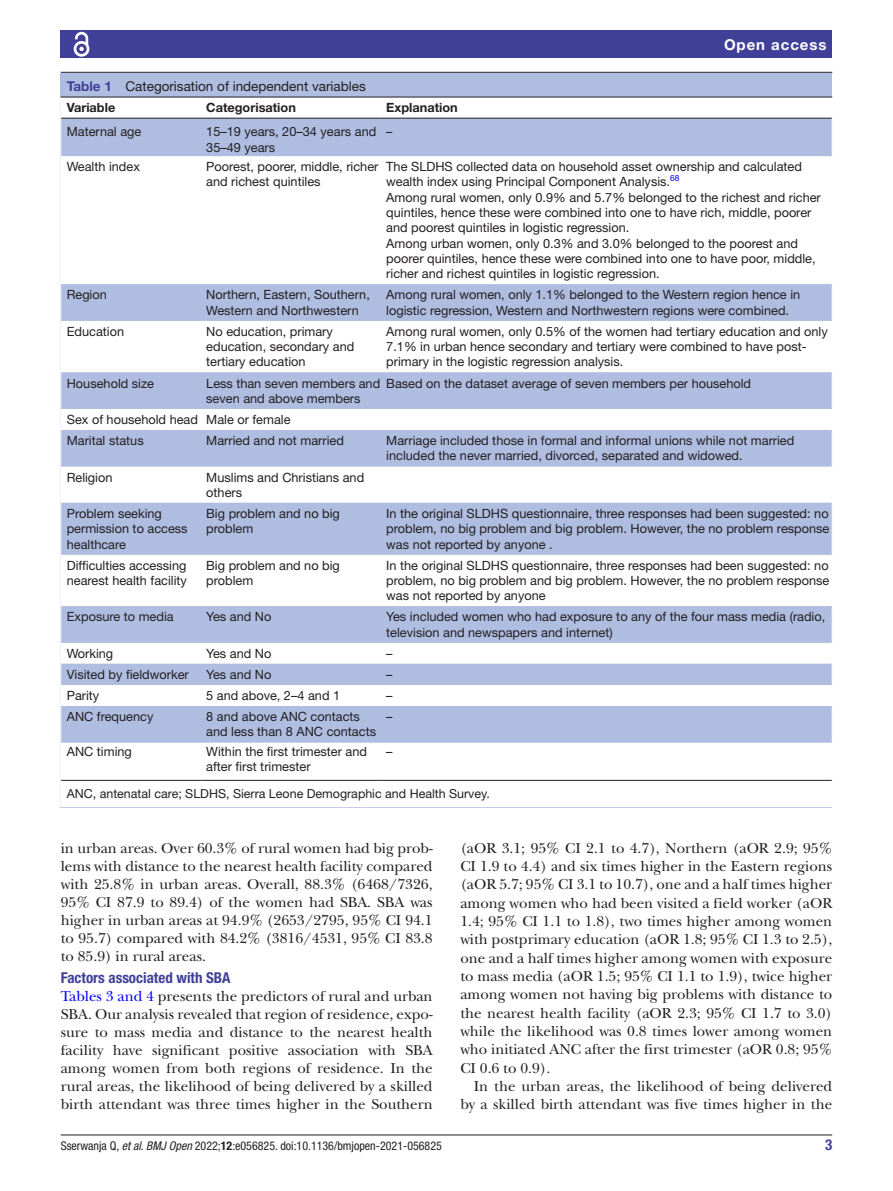
<style>
.page{position:relative;width:893px;height:1191px;background:#fff}
.page>*{position:absolute;margin:0;border:0;box-sizing:border-box;transform-origin:0 0}
.t1{font:15px/18.3px "New Baskerville";color:#231f20;text-align:justify}
.t2{font:700 condensed 15px "Helvetica Neue LT Std";color:#414099}
.t3{font:700 15px "Helvetica Neue LT Std";letter-spacing:.065em;color:#fff}
.t4{font:13.5px "Helvetica Neue LT Std";color:#231f20}
.t5{font:12.75px/15.3px "Helvetica Neue LT Std";color:#231f20}
.t6{font:700 12.75px "Helvetica Neue LT Std";color:#231f20}
.t7{font:12.45px "Helvetica Neue LT Std";color:#231f20}
.t8{font:condensed 12px "Helvetica Neue LT Std";color:#231f20}
.t9{font:8.4px "Helvetica Neue LT Std";color:#00f}
.s1{font-weight:700;color:#414099}
.s2{color:#00f}
.s3{font-style:italic}
.s4{font-weight:700}
</style>
<div class="page">
<hr style="left:61px;top:1134px;width:771px;height:1px;background:#231f20">
<div style="left:61px;top:31px;width:771px;height:27px;background:#414099"></div>
<svg style="left:73px;top:31px;width:17px;height:26px"></svg>
<div style="left:61px;top:73px;width:771px;height:734px;background:#afbde1"></div>
<hr style="left:61px;top:72px;width:771px;height:1px;background:#231f20">
<div style="left:61px;top:98px;width:771px;height:709px;background:#fff"></div>
<svg style="left:61px;top:119px;width:771px;height:623px;fill:#fff"></svg>
<hr style="left:61px;top:97px;width:139px;height:1px;background:#231f20">
<hr style="left:61px;top:118px;width:139px;height:1px;background:#231f20">
<hr style="left:200px;top:97px;width:180px;height:1px;background:#231f20">
<hr style="left:200px;top:118px;width:180px;height:1px;background:#231f20">
<hr style="left:380px;top:97px;width:452px;height:1px;background:#231f20">
<hr style="left:380px;top:118px;width:452px;height:1px;background:#231f20">
<hr style="left:61px;top:780px;width:139px;height:1px;background:#231f20">
<hr style="left:200px;top:780px;width:180px;height:1px;background:#231f20">
<hr style="left:380px;top:780px;width:452px;height:1px;background:#231f20">
<svg style="left:60px;top:97px;width:1px;height:21px"></svg>
<svg style="left:60px;top:409px;width:1px;height:21px"></svg>
<svg style="left:60px;top:642px;width:1px;height:64px"></svg>
<svg style="left:60px;top:780px;width:1px;height:27px"></svg>
<hr style="left:67px;top:797px;width:765px;height:2px;background:#fff">
<p class="t3" style="left:724px;top:35px;width:104px">Open access</p>
<p class="t4" style="left:67px;top:78px;width:301px"><span class="s1">Table 1</span> Categorisation of independent variables</p>
<p class="t6" style="left:67px;top:100px;width:50px">Variable</p>
<p class="t6" style="left:206px;top:100px;width:91px">Categorisation</p>
<p class="t6" style="left:386px;top:100px;width:73px">Explanation</p>
<p class="t5" style="left:67px;top:124px;width:76px">Maternal age</p>
<p class="t5" style="left:206px;top:124px;width:172px">15–19 years, 20–34 years and<br>35–49 years</p>
<p class="t5" style="left:386px;top:124px;width:8px">–</p>
<p class="t5" style="left:67px;top:159px;width:75px">Wealth index</p>
<p class="t5" style="left:206px;top:159px;width:174px">Poorest, poorer, middle, richer and richest quintiles</p>
<p class="t5" style="left:386px;top:159px;width:417px">The SLDHS collected data on household asset ownership and calculated wealth index using Principal Component Analysis.</p>
<p class="t9" style="left:670px;top:173px;width:11px">68</p>
<p class="t5" style="left:386px;top:189px;width:436px">Among rural women, only 0.9% and 5.7% belonged to the richest and richer quintiles, hence these were combined into one to have rich, middle, poorer and poorest quintiles in logistic regression.<br>Among urban women, only 0.3% and 3.0% belonged to the poorest and poorer quintiles, hence these were combined into one to have poor, middle, richer and richest quintiles in logistic regression.</p>
<p class="t5" style="left:67px;top:287px;width:42px">Region</p>
<p class="t5" style="left:206px;top:287px;width:165px">Northern, Eastern, Southern,<br>Western and Northwestern</p>
<p class="t5" style="left:386px;top:287px;width:415px">Among rural women, only 1.1% belonged to the Western region hence in logistic regression, Western and Northwestern regions were combined.</p>
<p class="t5" style="left:67px;top:323px;width:59px">Education</p>
<p class="t5" style="left:206px;top:323px;width:150px">No education, primary education, secondary and tertiary education</p>
<p class="t5" style="left:386px;top:323px;width:443px">Among rural women, only 0.5% of the women had tertiary education and only<br>7.1% in urban hence secondary and tertiary were combined to have post&shy;primary in the logistic regression analysis.</p>
<p class="t5" style="left:67px;top:375px;width:89px">Household size</p>
<p class="t5" style="left:206px;top:375px;width:175px">Less than seven members and seven and above members</p>
<p class="t5" style="left:386px;top:375px;width:366px">Based on the dataset average of seven members per household</p>
<p class="t5" style="left:67px;top:409px;width:225px;line-height:21.1px">Sex of household head Male or female<br>Marital status</p>
<p class="t5" style="left:206px;top:433px;width:139px">Married and not married</p>
<p class="t5" style="left:386px;top:433px;width:410px">Marriage included those in formal and informal unions while not married included the never married, divorced, separated and widowed.</p>
<p class="t5" style="left:67px;top:469px;width:47px">Religion</p>
<p class="t5" style="left:206px;top:469px;width:160px">Muslims and Christians and others</p>
<p class="t5" style="left:67px;top:505px;width:122px">Problem seeking permission to access healthcare</p>
<p class="t5" style="left:206px;top:505px;width:135px">Big problem and no big problem</p>
<p class="t5" style="left:386px;top:505px;width:445px;text-align:justify">In the original SLDHS questionnaire, three responses had been suggested: no problem, no big problem and big problem. However, the no problem response was not reported by anyone .</p>
<p class="t5" style="left:67px;top:557px;width:122px">Difficulties accessing nearest health facility</p>
<p class="t5" style="left:206px;top:557px;width:135px">Big problem and no big problem</p>
<p class="t5" style="left:386px;top:557px;width:445px;text-align:justify">In the original SLDHS questionnaire, three responses had been suggested: no problem, no big problem and big problem. However, the no problem response was not reported by anyone</p>
<p class="t5" style="left:67px;top:609px;width:108px">Exposure to media</p>
<p class="t5" style="left:206px;top:609px;width:67px">Yes and No</p>
<p class="t5" style="left:386px;top:609px;width:441px">Yes included women who had exposure to any of the four mass media (radio, television and newspapers and internet)</p>
<p class="t5" style="left:67px;top:645px;width:48px">Working</p>
<p class="t5" style="left:206px;top:645px;width:67px">Yes and No</p>
<p class="t5" style="left:386px;top:645px;width:8px">–</p>
<p class="t5" style="left:67px;top:666px;width:124px">Visited by fieldworker</p>
<p class="t5" style="left:206px;top:666px;width:67px">Yes and No</p>
<p class="t5" style="left:386px;top:666px;width:8px">–</p>
<p class="t5" style="left:67px;top:687px;width:34px">Parity</p>
<p class="t5" style="left:206px;top:687px;width:135px">5 and above, 2–4 and 1</p>
<p class="t5" style="left:386px;top:687px;width:8px">–</p>
<p class="t5" style="left:67px;top:708px;width:88px">ANC frequency</p>
<p class="t5" style="left:206px;top:708px;width:171px">8 and above ANC contacts and less than 8 ANC contacts</p>
<p class="t5" style="left:386px;top:708px;width:8px">–</p>
<p class="t5" style="left:67px;top:743px;width:67px">ANC timing</p>
<p class="t5" style="left:206px;top:743px;width:162px">Within the first trimester and after first trimester</p>
<p class="t5" style="left:386px;top:743px;width:8px">–</p>
<p class="t7" style="left:67px;top:786px;width:425px">ANC, antenatal care; SLDHS, Sierra Leone Demographic and Health Survey.</p>
<p class="t1" style="left:61px;top:839px;width:373px">in urban areas. Over 60.3% of rural women had big prob&shy;lems with distance to the nearest health facility compared with 25.8% in urban areas. Overall, 88.3% (6468/7326, 95% CI 87.9 to 89.4) of the women had SBA. SBA was higher in urban areas at 94.9% (2653/2795, 95% CI 94.1 to 95.7) compared with 84.2% (3816/4531, 95% CI 83.8 to 85.9) in rural areas.</p>
<p class="t2" style="left:61px;top:969px;width:171px">Factors associated with SBA</p>
<p class="t1" style="left:61px;top:987px;width:373px"><span class="s2">Tables 3 and 4</span> presents the predictors of rural and urban SBA. Our analysis revealed that region of residence, expo&shy;sure to mass media and distance to the nearest health facility have significant positive association with SBA among women from both regions of residence. In the rural areas, the likelihood of being delivered by a skilled birth attendant was three times higher in the Southern</p>
<p class="t1" style="left:460px;top:839px;width:373px">(aOR 3.1; 95% CI 2.1 to 4.7), Northern (aOR 2.9; 95% CI 1.9 to 4.4) and six times higher in the Eastern regions (aOR 5.7; 95% CI 3.1 to 10.7), one and a half times higher among women who had been visited a field worker (aOR 1.4; 95% CI 1.1 to 1.8), two times higher among women with postprimary education (aOR 1.8; 95% CI 1.3 to 2.5), one and a half times higher among women with exposure to mass media (aOR 1.5; 95% CI 1.1 to 1.9), twice higher among women not having big problems with distance to the nearest health facility (aOR 2.3; 95% CI 1.7 to 3.0) while the likelihood was 0.8 times lower among women who initiated ANC after the first trimester (aOR 0.8; 95% CI 0.6 to 0.9).</p>
<p class="t1" style="left:460px;top:1077px;width:373px;text-align:right">In the urban areas, the likelihood of being delivered by a skilled birth attendant was five times higher in the</p>
<p class="t8" style="left:61px;top:1138px;width:383px">Sserwanja Q, <span class="s3">et al</span>. <span class="s3">BMJ Open</span> 2022;<span class="s4">12</span>:e056825. doi:10.1136/bmjopen-2021-056825</p>
<p class="t2" style="left:825px;top:1135px;width:9px">3</p>
</div>
